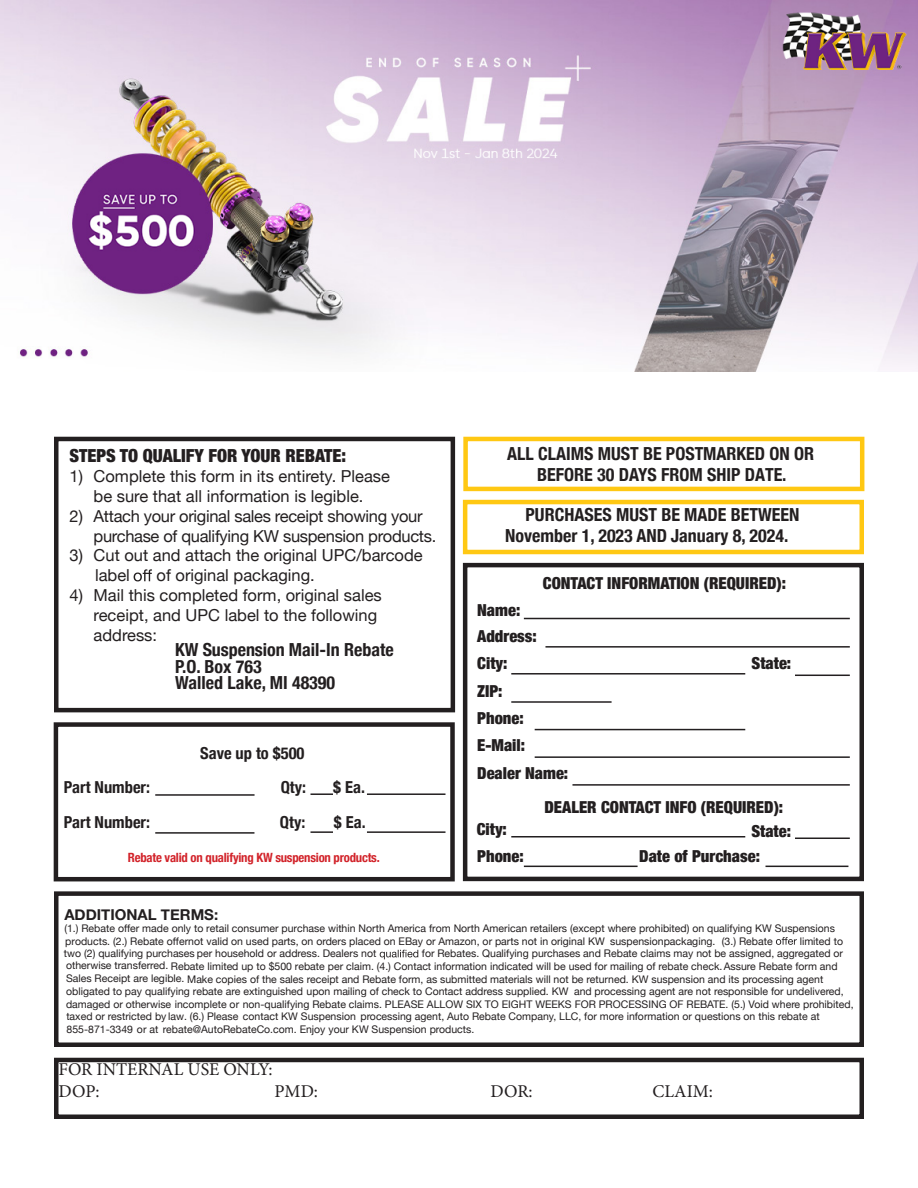
<style>
.page{position:relative;width:918px;height:1188px;background:#fff}
.page>*{position:absolute;margin:0;border:0;box-sizing:border-box;transform-origin:0 0}
.t1{font:700 condensed 18px/21.6px "Helvetica Neue";color:#231f20}
.t2{font:18px/21.6px "Minion Pro";color:#231f20}
.t3{font:900 condensed 18px "Helvetica Neue";color:#231f20}
.t4{font:16.5px/19.8px "Helvetica Neue";color:#231f20}
.t5{font:900 condensed 16.5px/27.3px "Helvetica Neue";color:#231f20}
.t6{font:16.5px/19.8px "Helvetica Neue";letter-spacing:-.02em;color:#231f20}
.t7{font:700 condensed 16.5px "Helvetica Neue";color:#231f20}
.t8{font:700 15px "Helvetica Neue";color:#231f20}
.t9{font:700 condensed 12.75px "Helvetica Neue";letter-spacing:-.015em;color:#d2232a}
.t10{font:10.5px/12.6px "Helvetica Neue";color:#231f20}
</style>
<div class="page">
<div style="left:54px;top:722px;width:401px;height:159px;border:4px solid #231f20"></div>
<div style="left:463px;top:437px;width:401px;height:54px;border:4px solid #ffc813"></div>
<div style="left:463px;top:500px;width:401px;height:54px;border:4px solid #ffc813"></div>
<div style="left:54px;top:437px;width:401px;height:275px;border:4px solid #231f20"></div>
<svg style="left:134px;top:569px;width:18px;height:12px"></svg>
<div style="left:463px;top:563px;width:401px;height:318px;border:4px solid #231f20"></div>
<hr style="left:524px;top:618px;width:326px;height:1px;background:#231f20">
<hr style="left:545px;top:646px;width:305px;height:2px;background:#231f20">
<hr style="left:795px;top:675px;width:55px;height:1px;background:#231f20">
<hr style="left:511px;top:673px;width:234px;height:2px;background:#231f20">
<hr style="left:511px;top:701px;width:101px;height:2px;background:#231f20">
<hr style="left:535px;top:729px;width:210px;height:1px;background:#231f20">
<hr style="left:535px;top:756px;width:315px;height:2px;background:#231f20">
<hr style="left:572px;top:784px;width:278px;height:2px;background:#231f20">
<hr style="left:524px;top:866px;width:114px;height:1px;background:#231f20">
<hr style="left:766px;top:866px;width:82px;height:1px;background:#231f20">
<hr style="left:511px;top:836px;width:234px;height:2px;background:#231f20">
<hr style="left:795px;top:838px;width:55px;height:1px;background:#231f20">
<div style="left:54px;top:891px;width:810px;height:156px;border:4px solid #231f20"></div>
<svg style="left:776px;top:937px;width:21px;height:8px"></svg>
<svg style="left:380px;top:950px;width:38px;height:9px"></svg>
<div style="left:54px;top:1058px;width:810px;height:61px;border:4px solid #231f20"></div>
<hr style="left:310px;top:793px;width:23px;height:2px;background:#231f20">
<hr style="left:310px;top:831px;width:23px;height:2px;background:#231f20">
<hr style="left:367px;top:793px;width:79px;height:2px;background:#231f20">
<hr style="left:367px;top:831px;width:79px;height:2px;background:#231f20">
<hr style="left:155px;top:794px;width:100px;height:2px;background:#231f20">
<hr style="left:155px;top:832px;width:99px;height:2px;background:#231f20">
<img style="left:0;top:0;width:918px;height:372px">
<h1 class="t3" style="left:70px;top:441px;width:278px">STEPS TO QUALIFY FOR YOUR REBATE:</h1>
<h2 class="t4" style="left:70px;top:467px;width:322px;text-align:center">1) Complete this form in its entirety. Please be sure that all information is legible.</h2>
<h2 class="t6" style="left:94px;top:507px;width:344px;text-indent:-24px">2) Attach your original sales receipt showing your purchase of qualifying KW suspension products.</h2>
<h2 class="t4" style="left:95px;top:547px;width:329px;text-indent:-25px">3) Cut out and attach the original UPC/barcode label</h2>
<h2 class="t4" style="left:157px;top:566px;width:160px">of original packaging.</h2>
<h2 class="t4" style="left:94px;top:586px;width:290px;text-indent:-24px">4) Mail this completed form, original sales receipt, and UPC label to the following address:</h2>
<h1 class="t1" style="left:175px;top:640px;width:220px;line-height:16.5px">KW Suspension Mail-In Rebate<br>P.O. Box 763<br>Walled Lake, MI 48390</h1>
<h2 class="t7" style="left:200px;top:739px;width:106px">Save up to $500</h2>
<h2 class="t7" style="left:64px;top:773px;width:88px">Part Number:</h2>
<h2 class="t7" style="left:281px;top:773px;width:27px">Qty:</h2>
<h2 class="t7" style="left:333px;top:773px;width:33px">$ Ea.</h2>
<h2 class="t7" style="left:64px;top:808px;width:88px">Part Number:</h2>
<h2 class="t7" style="left:280px;top:808px;width:27px">Qty:</h2>
<h2 class="t7" style="left:334px;top:808px;width:33px">$ Ea.</h2>
<p class="t9" style="left:128px;top:847px;width:253px">Rebate valid on qualifying KW suspension products.</p>
<h1 class="t1" style="left:507px;top:441px;width:309px;text-align:center">ALL CLAIMS MUST BE POSTMARKED ON OR<br>BEFORE 30 DAYS FROM SHIP DATE.</h1>
<h1 class="t1" style="left:505px;top:502px;width:296px;text-indent:21px">PURCHASES MUST BE MADE BETWEEN<br>November 1, 2023 AND January 8, 2024.</h1>
<h2 class="t5" style="left:543px;top:568px;width:245px">CONTACT INFORMATION (REQUIRED):</h2>
<h2 class="t5" style="left:477px;top:596px;width:61px;line-height:26.5px">Name:<br>Address:<br>City:</h2>
<h2 class="t5" style="left:477px;top:676px;width:93px">ZIP:<br>Phone:<br>E-Mail:<br>Dealer Name:</h2>
<h2 class="t5" style="left:752px;top:649px;width:41px">State:</h2>
<h2 class="t5" style="left:544px;top:792px;width:240px">DEALER CONTACT INFO (REQUIRED):</h2>
<h2 class="t5" style="left:477px;top:815px;width:32px">City:</h2>
<h2 class="t5" style="left:751px;top:816px;width:41px">State:</h2>
<h2 class="t5" style="left:477px;top:842px;width:48px">Phone:</h2>
<h2 class="t5" style="left:639px;top:842px;width:122px">Date of Purchase:</h2>
<h3 class="t8" style="left:64px;top:902px;width:155px">ADDITIONAL TERMS:</h3>
<p class="t10" style="left:64px;top:923px;width:772px">(1.) Rebate offer made only to retail consumer purchase within North America from North American retailers (except where prohibited) on qualifying KW Suspensions products. (2.) Rebate offernot valid on used parts, on orders placed on EBay or Amazon, or parts not in original KW suspensionpackaging. (3.) Rebate</p>
<p class="t10" style="left:800px;top:935px;width:45px">limited to</p>
<p class="t10" style="left:66px;top:948px;width:789px;text-indent:356px">for Rebates. Qualifying purchases and Rebate claims may not be assigned, aggregated or otherwise transferred. Rebate limited up to $500 rebate per claim. (4.) Contact information indicated will be used for mailing of rebate check. Assure Rebate form and Sales Receipt are legible. Make copies of the sales receipt and Rebate form, as submitted materials will not be returned. KW suspension and its processing agent obligated to pay qualifying rebate are extinguished upon mailing of check to Contact address supplied. KW and processing agent are not responsible for undelivered, damaged or otherwise incomplete or non-qualifying Rebate claims. PLEASE ALLOW SIX TO EIGHT WEEKS FOR PROCESSING OF REBATE. (5.) Void where prohibited, taxed or restricted by law. (6.) Please contact KW Suspension processing agent, Auto Rebate Company, LLC, for more information or questions on this rebate at 855-871-3349 or at rebate@AutoRebateCo.com. Enjoy your KW Suspension products.</p>
<h1 class="t2" style="left:58px;top:1059px;width:216px">FOR INTERNAL USE ONLY:<br>DOP:</h1>
<p class="t10" style="left:64px;top:948px;width:314px">two (2) qualifying purchases per household or address. Dealers not</p>
<h1 class="t2" style="left:274px;top:1080px;width:45px">PMD:</h1>
<h1 class="t2" style="left:490px;top:1080px;width:44px">DOR:</h1>
<h1 class="t2" style="left:652px;top:1080px;width:62px">CLAIM:</h1>
</div>
